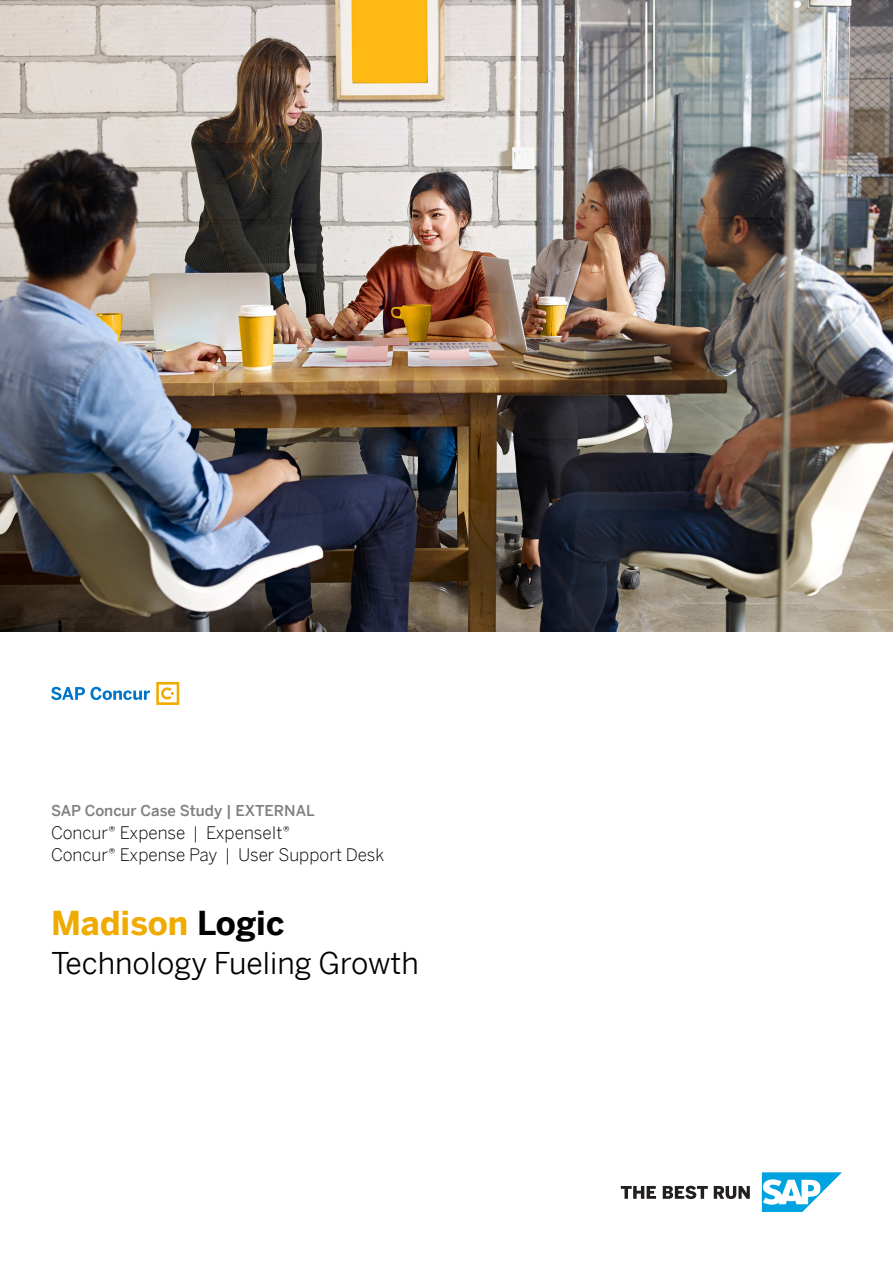
<style>
.page{position:relative;width:893px;height:1263px;background:#fff}
.page>*{position:absolute;margin:0;border:0;box-sizing:border-box;transform-origin:0 0}
.CS____00_Title_cover{font:700 33px "Benton Sans";color:#f0ab00}
.CS____00_Subtitle_co{font:30px "Benton Sans";color:#000}
._32_Quick_Facts_bu{font:300 17.25px "Benton Sans";color:#000}
.CS____000_Collateral{font:500 15px "Benton Sans";color:#7f7f7f}
.s1{color:#000}
</style>
<div class="page">
<svg style="left:621px;top:1186px;width:129px;height:13px"></svg>
<svg style="left:762px;top:1172px;width:80px;height:40px"></svg>
<img style="left:0;top:0;width:893px;height:631px">
<svg style="left:51px;top:687px;width:99px;height:13px"></svg>
<svg style="left:156px;top:682px;width:23px;height:23px"></svg>
<p class="CS____000_Collateral" style="left:51px;top:798px;width:265px">SAP Concur Case Study | EXTERNAL</p>
<p class="_32_Quick_Facts_bu" style="left:51px;top:818px;width:241px">Concur® Expense | ExpenseIt®</p>
<p class="_32_Quick_Facts_bu" style="left:51px;top:840px;width:335px">Concur® Expense Pay | User Support Desk</p>
<p class="CS____00_Title_cover" style="left:51px;top:898px;width:235px">Madison <span class="s1">Logic</span></p>
<p class="CS____00_Subtitle_co" style="left:51px;top:937px;width:369px">Technology Fueling Growth</p>
</div>
